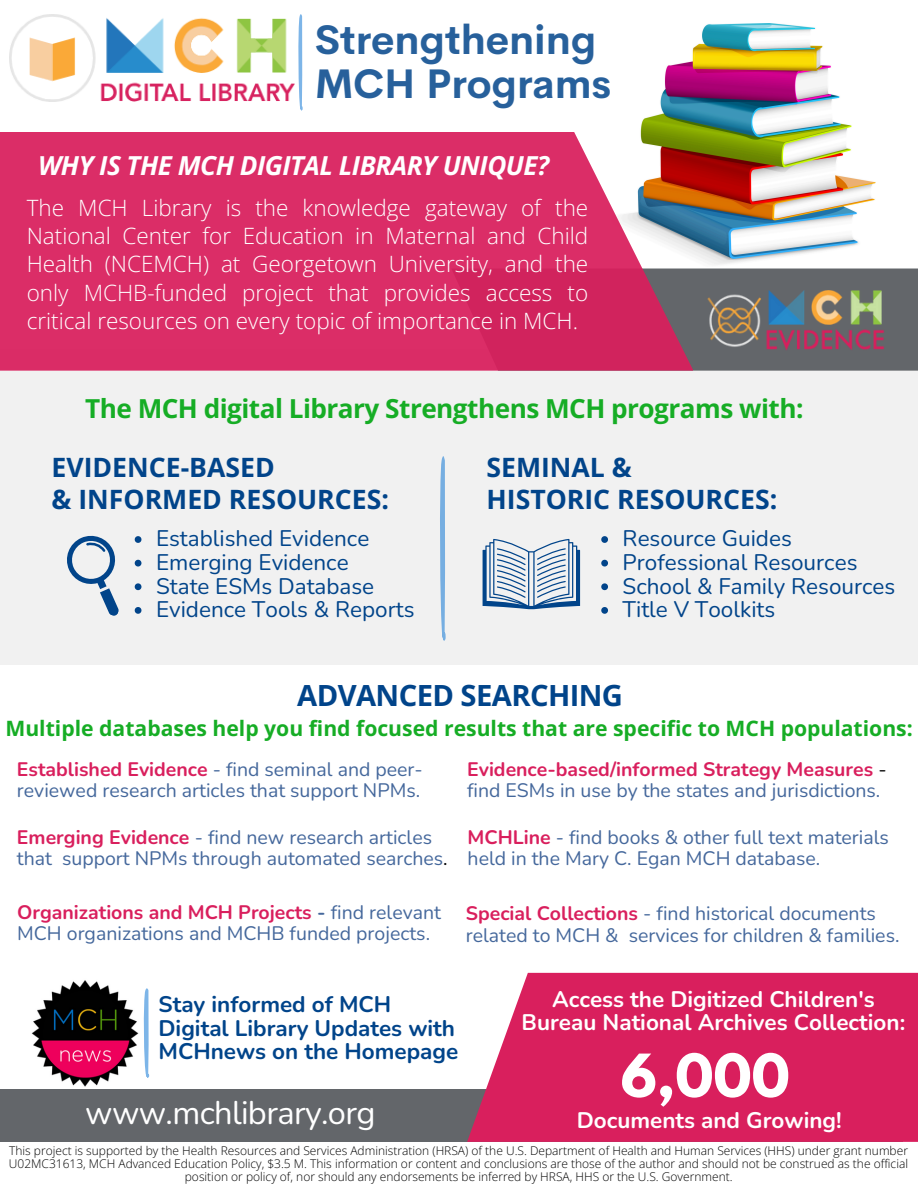
<style>
.page{position:relative;width:918px;height:1188px;background:#fff}
.page>*{position:absolute;margin:0;border:0;box-sizing:border-box;transform-origin:0 0}
.t1{font:700 52.5px "League Spartan";color:#fff}
.t2{font:700 40.5px/43.8px "Cerebri Sans";color:#01448a}
.t3{font:32.7px "Nunito";letter-spacing:-.02em;color:#fff}
.t4{font:700 29.25px "Open Sans";letter-spacing:-.02em;color:#01448a}
.t5{font:700 26.7px/31.5px "Open Sans";color:#01448a}
.t6{font:700 26.25px "Open Sans";letter-spacing:-.02em;color:#16ad25}
.t7{font:italic 700 26.25px "Open Sans";letter-spacing:-.02em;color:#fff}
.t8{font:300 22.5px/28.2px "Open Sans";color:#fff;text-align:justify}
.t9{font:22.5px "Nunito";color:#01448a}
.t10{font:700 22.5px/23.7px "Nunito";color:#fff;text-align:center}
.t11{font:700 22.5px/23.7px "Nunito";color:#01448a}
.t12{font:700 21.15px "Open Sans";color:#16ad25}
.t13{font:19.5px/21.3px "Nunito";color:#45689c}
.t14{font:300 12px/13px "Open Sans";color:#000;text-align:center}
.s1{font-weight:700;color:#d91f5d}
.s2{color:#000}
.s3{font-weight:700}
</style>
<div class="page">
<div style="left:0;top:349px;width:918px;height:316px;background:#f1f1f1"></div>
<div style="left:0;top:1089px;width:903px;height:53px;background:#63666a"></div>
<svg style="left:467px;top:973px;width:451px;height:169px;background:#da2d66"></svg>
<div style="left:693px;top:269px;width:225px;height:102px;background:#63666a"></div>
<img style="left:640px;top:23px;width:236px;height:242px">
<svg style="left:0;top:132px;width:693px;height:239px;background:#d6376a"></svg>
<img style="left:10px;top:14px;width:284px;height:87px">
<svg style="left:298px;top:14px;width:5px;height:96px"></svg>
<svg style="left:440px;top:456px;width:6px;height:185px"></svg>
<svg style="left:67px;top:535px;width:52px;height:81px"></svg>
<svg style="left:483px;top:539px;width:97px;height:70px"></svg>
<img style="left:705px;top:291px;width:184px;height:59px">
<img style="left:31px;top:980px;width:108px;height:107px">
<svg style="left:135px;top:536px;width:6px;height:7px"></svg>
<svg style="left:135px;top:560px;width:6px;height:7px"></svg>
<svg style="left:135px;top:583px;width:6px;height:7px"></svg>
<svg style="left:135px;top:607px;width:6px;height:7px"></svg>
<svg style="left:601px;top:536px;width:7px;height:7px"></svg>
<svg style="left:601px;top:560px;width:7px;height:7px"></svg>
<svg style="left:601px;top:583px;width:7px;height:7px"></svg>
<svg style="left:601px;top:607px;width:7px;height:7px"></svg>
<svg style="left:144px;top:988px;width:5px;height:90px"></svg>
<h2 class="t2" style="left:314px;top:18px;width:299px">Strengthening<br>MCH Programs</h2>
<p class="t7" style="left:38px;top:147px;width:513px">WHY IS THE MCH DIGITAL LIBRARY UNIQUE?</p>
<h4 class="t8" style="left:27px;top:193px;width:563px">The MCH Library is the knowledge gateway of the National Center for Education in Maternal and Child Health (NCEMCH) at Georgetown University, and the only MCHB-funded project that provides access to critical resources on every topic of importance in MCH.</h4>
<p class="t6" style="left:85px;top:390px;width:720px">The MCH digital Library Strengthens MCH programs with:</p>
<h6 class="t5" style="left:52px;top:451px;width:339px">EVIDENCE-BASED<br>&amp; INFORMED RESOURCES:</h6>
<p class="t9" style="left:156px;top:524px;width:215px">Established Evidence</p>
<p class="t9" style="left:156px;top:547px;width:194px">Emerging Evidence</p>
<p class="t9" style="left:156px;top:571px;width:220px">State ESMs Database</p>
<p class="t9" style="left:156px;top:594px;width:260px">Evidence Tools &amp; Reports</p>
<p class="t5" style="left:487px;top:451px;width:292px">SEMINAL &amp;<br>HISTORIC RESOURCES:</p>
<p class="t9" style="left:623px;top:524px;width:171px">Resource Guides</p>
<p class="t9" style="left:623px;top:547px;width:236px">Professional Resources</p>
<p class="t9" style="left:623px;top:571px;width:274px">School &amp; Family Resources</p>
<p class="t9" style="left:623px;top:594px;width:154px">Title V Toolkits</p>
<h4 class="t4" style="left:297px;top:675px;width:327px">ADVANCED SEARCHING</h4>
<p class="t12" style="left:5px;top:713px;width:909px">Multiple databases help you find focused results that are specific to MCH populations:</p>
<p class="t13" style="left:17px;top:759px;width:407px"><span class="s1">Established Evidence</span> - find seminal and peer&shy;reviewed research articles that support NPMs.</p>
<p class="t13" style="left:17px;top:827px;width:432px"><span class="s1">Emerging Evidence</span> - find new research articles that support NPMs through automated searches<span class="s2">.</span></p>
<p class="t13" style="left:467px;top:759px;width:421px"><span class="s1">Evidence-based/informed Strategy Measures</span> <span class="s2">- </span>find ESMs in use by the states and jurisdictions.</p>
<p class="t13" style="left:468px;top:827px;width:423px"><span class="s1">MCHLine</span> - find books &amp; other full text materials held in the Mary C. Egan MCH database.</p>
<p class="t13" style="left:17px;top:902px;width:425px"><span class="s1">Organizations and MCH Projects</span> <span class="s3">-</span> find relevant<br>MCH organizations and MCHB funded projects.</p>
<p class="t13" style="left:466px;top:903px;width:435px"><span class="s1">Special Collections</span> - find historical documents related to MCH &amp; services for children &amp; families.</p>
<p class="t11" style="left:159px;top:993px;width:301px">Stay informed of MCH<br>Digital Library Updates with<br>MCHnews on the Homepage</p>
<h1 class="t10" style="left:522px;top:988px;width:385px">Access the Digitized Children's<br>Bureau National Archives Collection:</h1>
<p class="t1" style="left:621px;top:1050px;width:170px">6,000</p>
<p class="t3" style="left:85px;top:1091px;width:292px">www.mchlibrary.org</p>
<p class="t10" style="left:577px;top:1108px;width:267px">Documents and Growing!</p>
<h4 class="t14" style="left:9px;top:1144px;width:901px">This project is supported by the Health Resources and Services Administration (HRSA) of the U.S. Department of Health and Human Services (HHS) under grant number<br>U02MC31613, MCH Advanced Education Policy, $3.5 M. This information or content and conclusions are those of the author and should not be construed as the official position or policy of, nor should any endorsements be inferred by HRSA, HHS or the U.S. Government.</h4>
</div>
